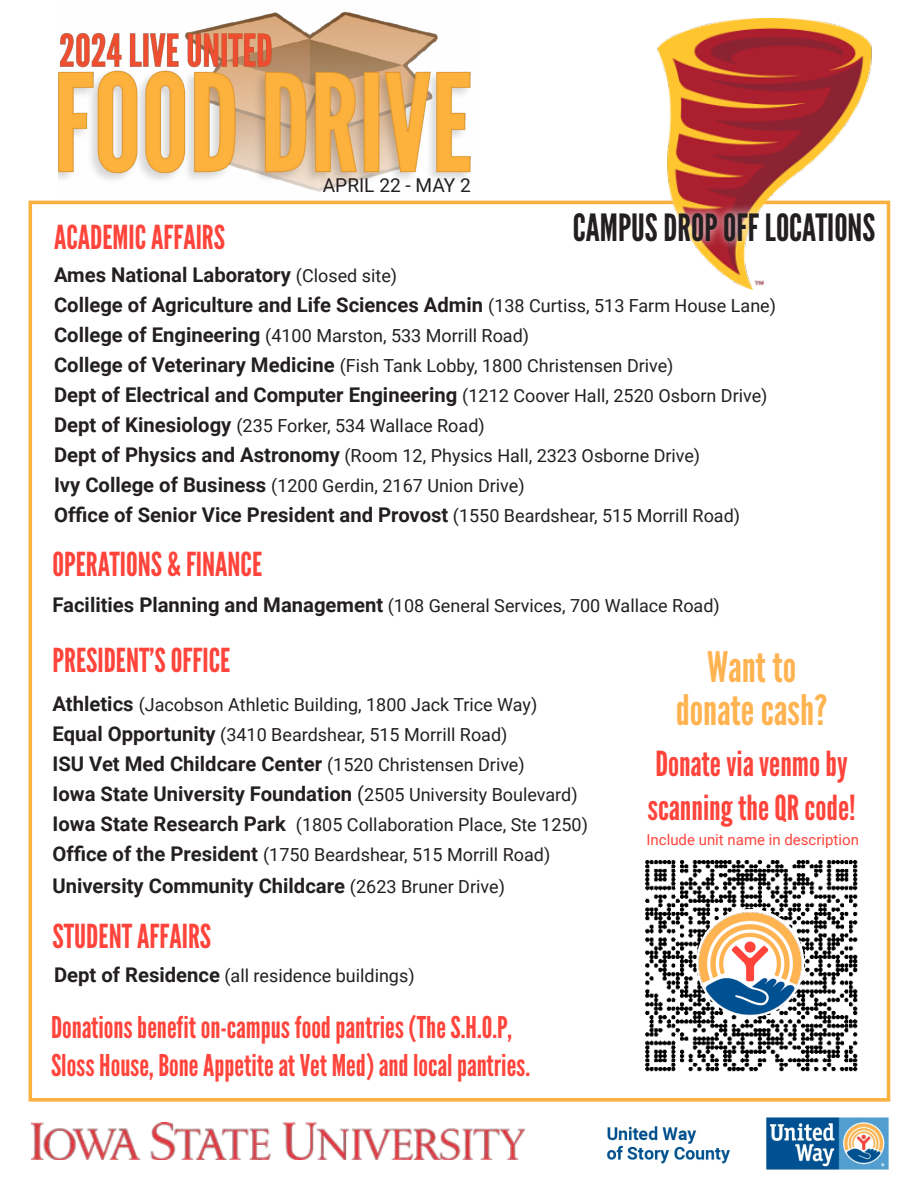
<style>
.page{position:relative;width:918px;height:1188px;background:#fff}
.page>*{position:absolute;margin:0;border:0;box-sizing:border-box;transform-origin:0 0}
.t1{font:42px "League Gothic";color:#ffb351}
.t2{font:37.5px "League Gothic";color:#231f20}
.t3{font:34.5px "League Gothic";color:#ff443b}
.t4{font:33px "League Gothic";color:#ff443b}
.t5{font:30px "League Gothic";color:#ff443b}
.t6{font:700 20.25px "Roboto";color:#231f20}
.t7{font:19.05px "Roboto";color:#231f20}
.t8{font:18px "Roboto";color:#231f20}
.t9{font:15px "Roboto";color:#ff443b}
.s1{font-weight:400;font-size:18px}
.s2{font-weight:700;font-size:20.25px}
.s3{font-weight:400}
</style>
<div class="page">
<div style="left:29px;top:201px;width:861px;height:901px;background:#fff;border:4px solid #fbb13d"></div>
<img style="left:645px;top:860px;width:213px;height:212px">
<img style="left:32px;top:1123px;width:493px;height:37px">
<img style="left:630px;top:18px;width:261px;height:271px">
<img style="left:58px;top:11px;width:413px;height:181px">
<div style="left:565px;top:204px;width:319px;height:47px;background:#fff;opacity:.85"></div>
<img style="left:607px;top:1117px;width:282px;height:53px">
<img style="left:685px;top:898px;width:130px;height:131px">
<p class="t4" style="left:54px;top:218px;width:173px">ACADEMIC AFFAIRS</p>
<p class="t7" style="left:323px;top:172px;width:150px">APRIL 22 - MAY 2</p>
<p class="t2" style="left:573px;top:205px;width:304px">CAMPUS DROP OFF LOCATIONS</p>
<p class="t6" style="left:54px;top:261px;width:345px">Ames National Laboratory <span class="s1">(Closed site)</span></p>
<p class="t6" style="left:54px;top:291px;width:724px">College of Agriculture and Life Sciences Admin <span class="s1">(138 Curtiss, 513 Farm House Lane)</span></p>
<p class="t8" style="left:54px;top:323px;width:477px"><span class="s2">College of Engineering</span> (4100 Marston, 533 Morrill Road)</p>
<p class="t8" style="left:54px;top:353px;width:621px"><span class="s2">College of Veterinary Medicine</span> (Fish Tank Lobby, 1800 Christensen Drive)</p>
<p class="t6" style="left:54px;top:381px;width:715px">Dept of Electrical and Computer Engineering <span class="s1">(1212 Coover Hall, 2520 Osborn Drive)</span></p>
<p class="t8" style="left:54px;top:413px;width:432px"><span class="s2">Dept of Kinesiology</span> (235 Forker, 534 Wallace Road)</p>
<p class="t8" style="left:54px;top:443px;width:648px"><span class="s2">Dept of Physics and Astronomy</span> (Room 12, Physics Hall, 2323 Osborne Drive)</p>
<p class="t8" style="left:54px;top:473px;width:472px"><span class="s2">Ivy College of Business</span> (1200 Gerdin, 2167 Union Drive)</p>
<p class="t6" style="left:54px;top:501px;width:688px">Office of Senior Vice President and Provost <span class="s1">(1550 Beardshear, 515 Morrill Road)</span></p>
<p class="t4" style="left:52px;top:544px;width:211px">OPERATIONS &amp; FINANCE</p>
<p class="t8" style="left:52px;top:593px;width:669px"><span class="s2">Facilities Planning and Management</span> (108 General Services, 700 Wallace Road)</p>
<p class="t4" style="left:52px;top:641px;width:179px">PRESIDENT’S OFFICE</p>
<p class="t8" style="left:52px;top:692px;width:486px"><span class="s2">Athletics</span> (Jacobson Athletic Building, 1800 Jack Trice Way)</p>
<p class="t8" style="left:52px;top:722px;width:456px"><span class="s2">Equal Opportunity</span> (3410 Beardshear, 515 Morrill Road)</p>
<p class="t6" style="left:52px;top:750px;width:474px">ISU Vet Med Childcare Center <span class="s1">(1520 Christensen Drive)</span></p>
<p class="t6" style="left:52px;top:780px;width:527px">Iowa State University Foundation <span class="s3">(</span><span class="s1">2505 University Boulevard)</span></p>
<p class="t8" style="left:52px;top:812px;width:537px"><span class="s2">Iowa State Research Park</span> (1805 Collaboration Place, Ste 1250)</p>
<p class="t8" style="left:52px;top:842px;width:499px"><span class="s2">Office of the President</span> (1750 Beardshear, 515 Morrill Road)</p>
<p class="t6" style="left:52px;top:871px;width:454px">University Community Childcare <span class="s1">(2623 Bruner Drive)</span></p>
<p class="t4" style="left:52px;top:917px;width:160px">STUDENT AFFAIRS</p>
<p class="t8" style="left:54px;top:963px;width:362px"><span class="s2">Dept of Residence</span> (all residence buildings)</p>
<p class="t5" style="left:51px;top:1010px;width:463px">Donations benefit on-campus food pantries (The S.H.O.P,</p>
<p class="t5" style="left:51px;top:1047px;width:481px">Sloss House, Bone Appetite at Vet Med) and local pantries.</p>
<p class="t1" style="left:707px;top:642px;width:91px">Want to</p>
<p class="t1" style="left:676px;top:685px;width:153px">donate cash?</p>
<p class="t3" style="left:655px;top:743px;width:194px">Donate via venmo by</p>
<p class="t3" style="left:647px;top:787px;width:210px">scanning the QR code!</p>
<p class="t9" style="left:647px;top:829px;width:214px">Include unit name in description</p>
</div>
